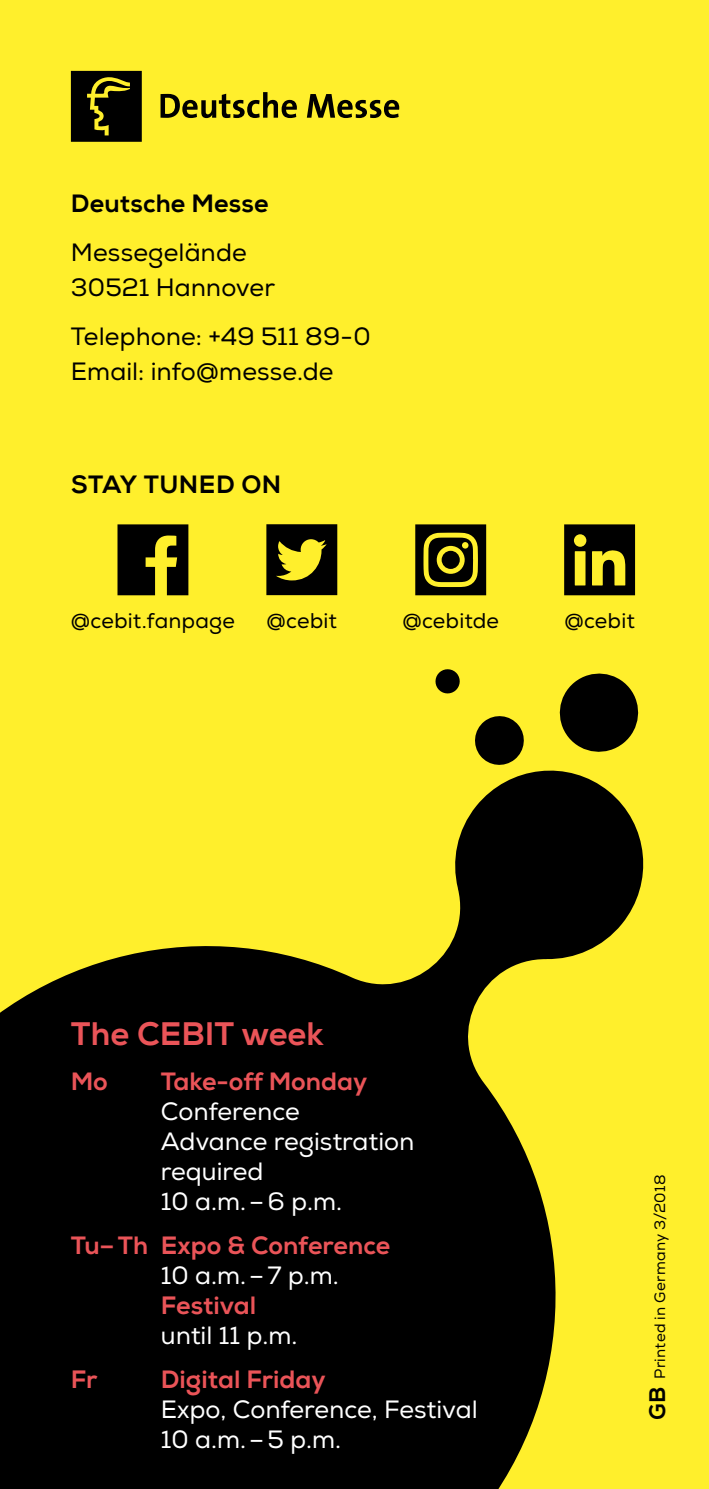
<style>
.page{position:relative;width:709px;height:1489px;background:#fff}
.page>*{position:absolute;margin:0;border:0;box-sizing:border-box;transform-origin:0 0}
.t1{font:800 32.5px "Nexa";color:#ea5458}
.t2{font:25px/30px "Nexa";color:#fff}
.t3{font:25px/35px "Nexa";letter-spacing:.005em;color:#000}
.t4{font:800 25px "Nexa";color:#ea5458}
.t5{font:800 25px "Nexa";letter-spacing:.005em;color:#000}
.t6{font:21.25px "Nexa";letter-spacing:.01em;color:#000}
.t7{font:15px "Nexa";letter-spacing:.02em;color:#000}
.s1{font-weight:800;font-size:22.5px}
</style>
<div class="page">
<div style="left:0;top:0;width:709px;height:1488px;background:#ffef2c"></div>
<svg style="left:160px;top:92px;width:137px;height:26px"></svg>
<svg style="left:307px;top:94px;width:92px;height:24px"></svg>
<svg style="left:71px;top:71px;width:71px;height:71px;background:#1f1d05"></svg>
<svg style="left:0;top:770px;width:644px;height:718px;fill:#000"></svg>
<svg style="left:559px;top:673px;width:80px;height:79px"></svg>
<svg style="left:475px;top:716px;width:49px;height:49px"></svg>
<svg style="left:435px;top:669px;width:25px;height:25px"></svg>
<svg style="left:117px;top:524px;width:71px;height:71px"></svg>
<svg style="left:266px;top:524px;width:71px;height:71px"></svg>
<svg style="left:415px;top:524px;width:71px;height:71px"></svg>
<svg style="left:564px;top:524px;width:71px;height:71px"></svg>
<p class="t5" style="left:71px;top:188px;width:199px">Deutsche Messe</p>
<p class="t3" style="left:71px;top:235px;width:206px">Messegelände<br>30521 Hannover</p>
<p class="t3" style="left:71px;top:319px;width:301px">Telephone: +49 511 89-0<br>Email: info@messe.de</p>
<p class="t5" style="left:71px;top:468px;width:212px">STAY TUNED ON</p>
<p class="t6" style="left:71px;top:607px;width:166px">@cebit.fanpage</p>
<p class="t6" style="left:266px;top:607px;width:72px">@cebit</p>
<p class="t6" style="left:402px;top:607px;width:98px">@cebitde</p>
<p class="t6" style="left:564px;top:607px;width:72px">@cebit</p>
<h1 class="t1" style="left:71px;top:1014px;width:254px">The CEBIT week</h1>
<p class="t4" style="left:71px;top:1065px;width:39px">Mo</p>
<p class="t4" style="left:161px;top:1065px;width:208px">Take-off Monday</p>
<p class="t2" style="left:161px;top:1096px;width:255px">Conference<br>Advance registration required<br>10 a.m.–6 p.m.</p>
<p class="t4" style="left:71px;top:1229px;width:321px">Tu–Th Expo &amp; Conference</p>
<p class="t2" style="left:161px;top:1260px;width:179px">10 a.m.–7 p.m.</p>
<p class="t4" style="left:161px;top:1289px;width:97px">Festival</p>
<p class="t2" style="left:161px;top:1320px;width:138px">until 11 p.m.</p>
<p class="t4" style="left:71px;top:1363px;width:28px">Fr</p>
<p class="t4" style="left:161px;top:1363px;width:166px">Digital Friday</p>
<p class="t2" style="left:161px;top:1394px;width:318px">Expo, Conference, Festival<br>10 a.m.–5 p.m.</p>
<p class="t7" style="left:651px;top:1419px;width:246px;rotate:-90deg"><span class="s1">GB</span> Printed in Germany 3/2018</p>
</div>
